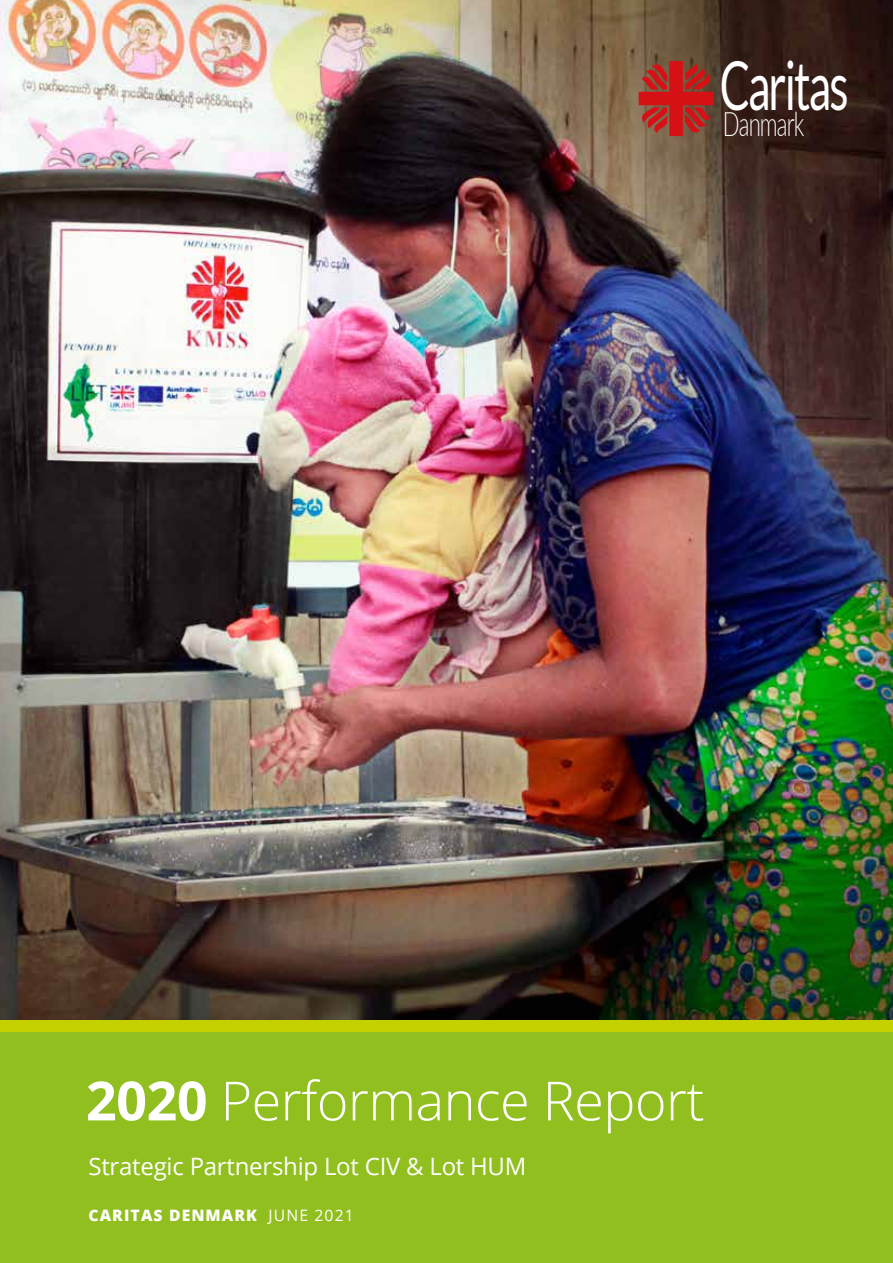
<style>
.page{position:relative;width:893px;height:1263px;background:#fff}
.page>*{position:absolute;margin:0;border:0;box-sizing:border-box;transform-origin:0 0}
.t1{font:67.5px "Lato";letter-spacing:-.045em;color:#fff;scale:.66 1}
.t2{font:300 54px "Open Sans";letter-spacing:-.01em;color:#fff}
.t3{font:300 33.75px "Lato";letter-spacing:-.04em;color:#fff;scale:.66 1}
.t4{font:24px "Open Sans";letter-spacing:-.01em;color:#fff}
.t5{font:800 15.75px "Open Sans";letter-spacing:.07em;color:#fff}
.s1{font-weight:700}
.s2{font-weight:400}
</style>
<div class="page">
<img style="left:0;top:0;width:893px;height:1021px">
<div style="left:0;top:1021px;width:893px;height:242px;background:#c4d000"></div>
<div style="left:0;top:1032px;width:893px;height:231px;background:#91bf20"></div>
<svg style="left:639px;top:61px;width:75px;height:75px;background:#aa3129"></svg>
<h1 class="t1" style="left:720px;top:48px;width:197px">Caritas</h1>
<h3 class="t3" style="left:723px;top:101px;width:125px">Danmark</h3>
<h2 class="t2" style="left:86px;top:1064px;width:620px"><span class="s1">2020</span> Performance Report</h2>
<p class="t4" style="left:88px;top:1149px;width:440px">Strategic Partnership Lot CIV &amp; Lot HUM</p>
<p class="t5" style="left:88px;top:1203px;width:267px">CARITAS DENMARK <span class="s2">JUNE 2021</span></p>
</div>
